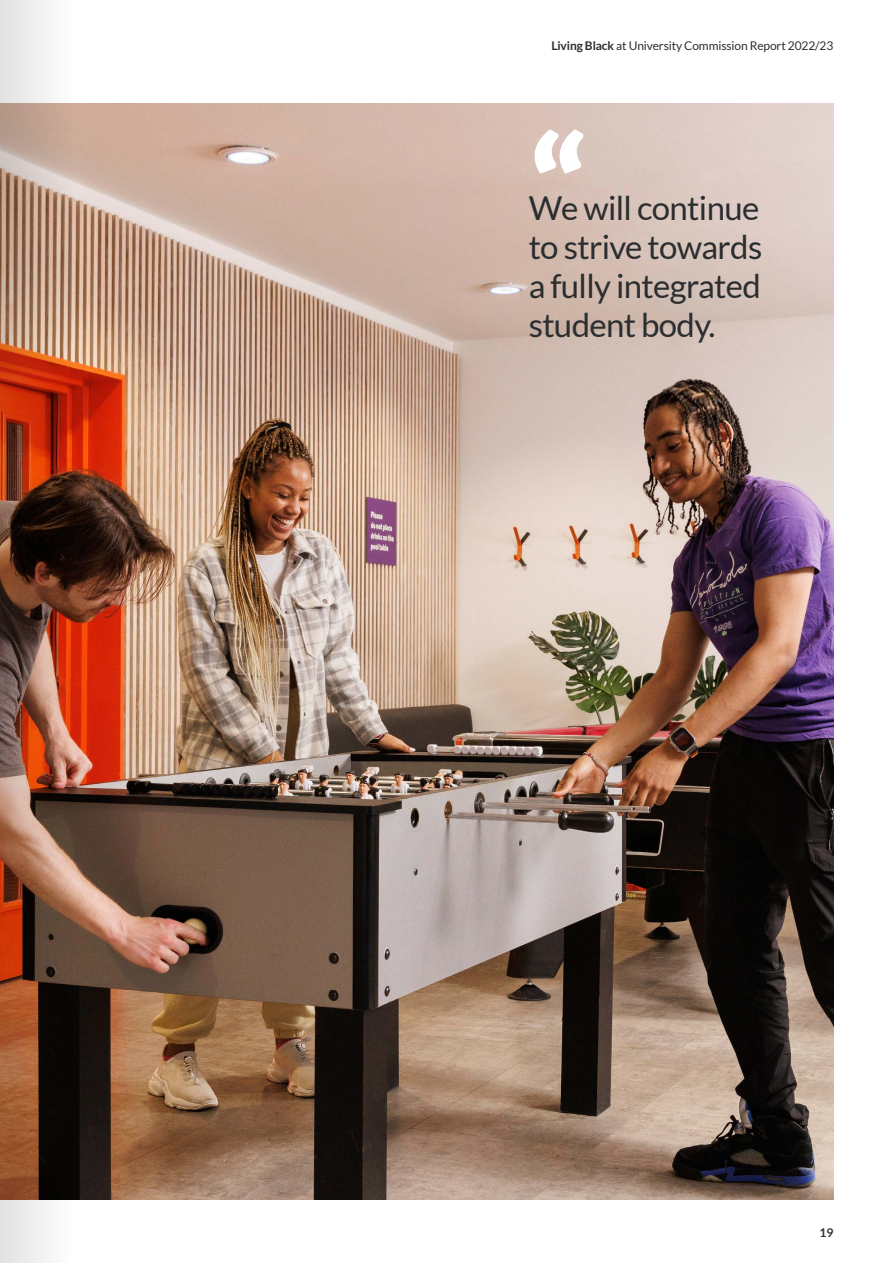
<style>
.page{position:relative;width:893px;height:1263px;background:#fff}
.page>*{position:absolute;margin:0;border:0;box-sizing:border-box;transform-origin:0 0}
.t1{font:900 139.65px "Lato";color:#fff}
.t2{font:33px/39px "Lato";letter-spacing:-.02em;color:#2b2e30;text-align:justify}
.t3{font:12px "Lato";letter-spacing:-.01em;color:#2b2e30}
.t4{font:700 12px "Lato";color:#2b2e30}
.s1{font-weight:700}
</style>
<div class="page">
<div style="left:0;top:0;width:74px;height:1263px;background:linear-gradient(to right,#e1e1e1,#fefefe)"></div>
<img style="left:0;top:103px;width:834px;height:1096px">
<p class="t3" style="left:551px;top:39px;width:284px"><span class="s1">Living Black</span> at University Commission Report 2022/23</p>
<h1 class="t1" style="left:529px;top:107px;width:59px">“</h1>
<p class="t2" style="left:529px;top:188px;width:235px">We will continue to strive towards a fully integrated student body.</p>
<p class="t4" style="left:820px;top:1225px;width:15px">19</p>
</div>
